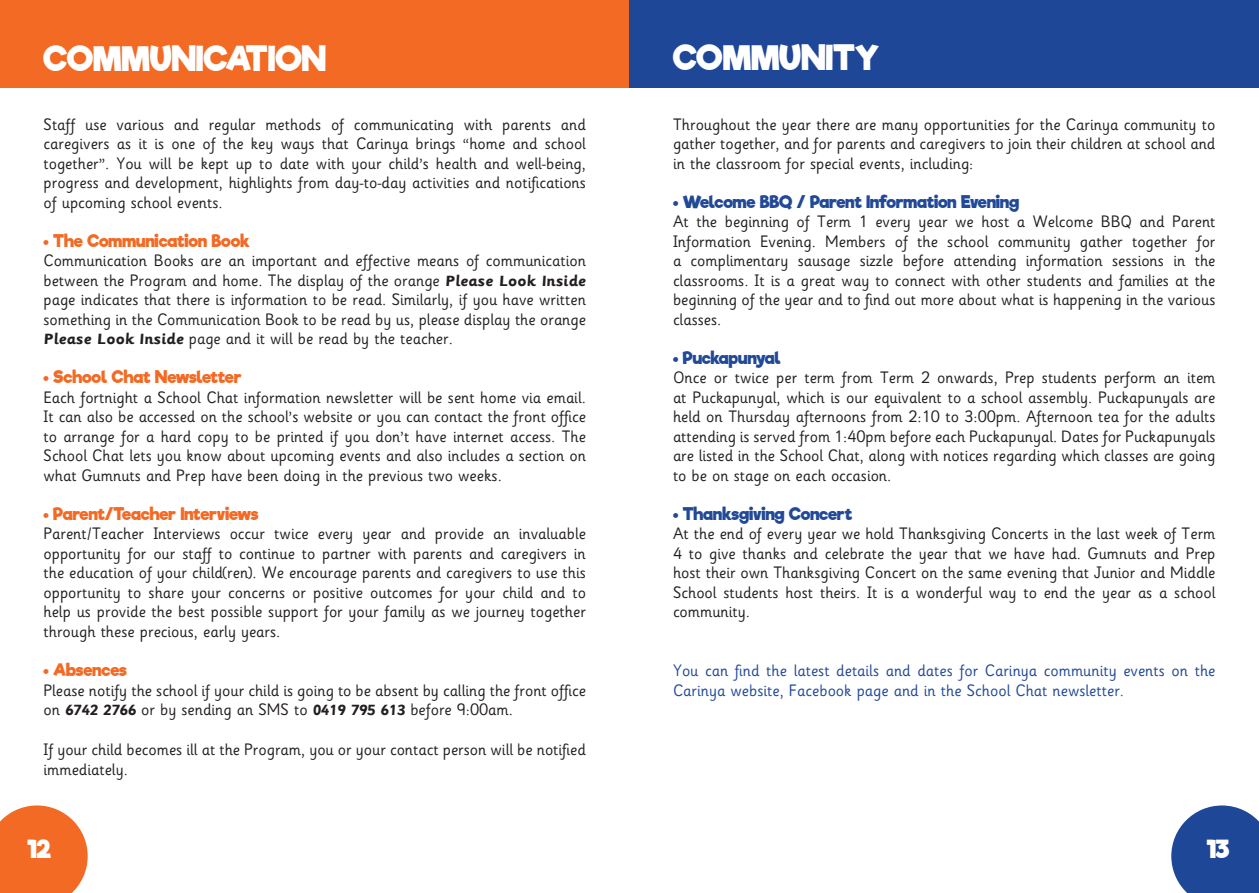
<style>
.page{position:relative;width:1259px;height:893px;background:#fff}
.page>*{position:absolute;margin:0;border:0;box-sizing:border-box;transform-origin:0 0}
.t1{font:700 33px "Riffic Free";color:#fff}
.t2{font:700 24px "Riffic Free";color:#fff}
.t3{font:16.5px/19.5px "Sassoon Primary Infant";color:#231f20;text-align:justify}
.t4{font:16.5px/19.8px "Sassoon Primary Infant";color:#224997}
.t5{font:700 16.5px "Riffic Free";letter-spacing:-.005em;color:#f26a24}
.t6{font:700 16.5px "Riffic Free";letter-spacing:-.005em;color:#224997}
.s1{font-family:"Sassoon Primary Type";font-weight:700}
</style>
<div class="page">
<div style="left:0;top:0;width:646px;height:87px;background:#f26a24"></div>
<svg style="left:0;top:805px;width:88px;height:88px;background:#f37c3f"></svg>
<div style="left:629px;top:0;width:630px;height:87px;background:#1e4798"></div>
<svg style="left:1171px;top:805px;width:88px;height:88px;background:#3a5ea5"></svg>
<p class="t1" style="left:44px;top:39px;width:284px">COMMUNICATION</p>
<p class="t1" style="left:673px;top:38px;width:208px">COMMUNITY</p>
<p class="t3" style="left:44px;top:115px;width:544px">Staff use various and regular methods of communicating with parents and caregivers as it is one of the key ways that Carinya brings “home and school together”. You will be kept up to date with your child’s health and well-being, progress and development, highlights from day-to-day activities and notifications of upcoming school events.</p>
<p class="t5" style="left:44px;top:231px;width:208px">• The Communication Book</p>
<p class="t3" style="left:44px;top:251px;width:544px">Communication Books are an important and effective means of communication between the Program and home. The display of the orange <span class="s1">Please Look Inside </span>page indicates that there is information to be read. Similarly, if you have written something in the Communication Book to be read by us, please display the orange <span class="s1">Please Look Inside</span> page and it will be read by the teacher.</p>
<p class="t5" style="left:44px;top:367px;width:200px">• School Chat Newsletter</p>
<p class="t3" style="left:44px;top:388px;width:544px">Each fortnight a School Chat information newsletter will be sent home via email.<br>It can also be accessed on the school’s website or you can contact the front office to arrange for a hard copy to be printed if you don’t have internet access. The School Chat lets you know about upcoming events and also includes a section on what Gumnuts and Prep have been doing in the previous two weeks.</p>
<p class="t5" style="left:44px;top:504px;width:216px">• Parent/Teacher Interviews</p>
<p class="t3" style="left:44px;top:524px;width:544px">Parent/Teacher Interviews occur twice every year and provide an invaluable opportunity for our staff to continue to partner with parents and caregivers in the education of your child(ren). We encourage parents and caregivers to use this opportunity to share your concerns or positive outcomes for your child and to help us provide the best possible support for your family as we journey together through these precious, early years.</p>
<p class="t5" style="left:44px;top:660px;width:85px">• Absences</p>
<p class="t3" style="left:44px;top:681px;width:544px">Please notify the school if your child is going to be absent by calling the front office on <span class="s1">6742 2766</span> or by sending an SMS to <span class="s1">0419 795 613</span> before 9:00am.</p>
<p class="t3" style="left:44px;top:740px;width:544px">If your child becomes ill at the Program, you or your contact person will be notified immediately.</p>
<p class="t3" style="left:673px;top:115px;width:544px">Throughout the year there are many opportunities for the Carinya community to gather together, and for parents and caregivers to join their children at school and in the classroom for special events, including:</p>
<p class="t6" style="left:673px;top:191px;width:347px">• Welcome BBQ / Parent Information Evening</p>
<p class="t3" style="left:673px;top:212px;width:544px">At the beginning of Term 1 every year we host a Welcome BBQ and Parent Information Evening. Members of the school community gather together for a complimentary sausage sizzle before attending information sessions in the classrooms. It is a great way to connect with other students and families at the beginning of the year and to find out more about what is happening in the various classes.</p>
<p class="t6" style="left:673px;top:347px;width:109px">• Puckapunyal</p>
<p class="t3" style="left:673px;top:368px;width:544px">Once or twice per term from Term 2 onwards, Prep students perform an item at Puckapunyal, which is our equivalent to a school assembly. Puckapunyals are held on Thursday afternoons from 2:10 to 3:00pm. Afternoon tea for the adults attending is served from 1:40pm before each Puckapunyal. Dates for Puckapunyals are listed in the School Chat, along with notices regarding which classes are going to be on stage on each occasion.</p>
<p class="t6" style="left:673px;top:503px;width:181px">• Thanksgiving Concert</p>
<p class="t3" style="left:673px;top:524px;width:544px">At the end of every year we hold Thanksgiving Concerts in the last week of Term 4 to give thanks and celebrate the year that we have had. Gumnuts and Prep host their own Thanksgiving Concert on the same evening that Junior and Middle School students host theirs. It is a wonderful way to end the year as a school community.</p>
<p class="t4" style="left:673px;top:661px;width:544px">You can find the latest details and dates for Carinya community events on the<br>Carinya website, Facebook page and in the School Chat newsletter.</p>
<p class="t2" style="left:28px;top:834px;width:25px">12</p>
<p class="t2" style="left:1206px;top:834px;width:24px">13</p>
</div>
